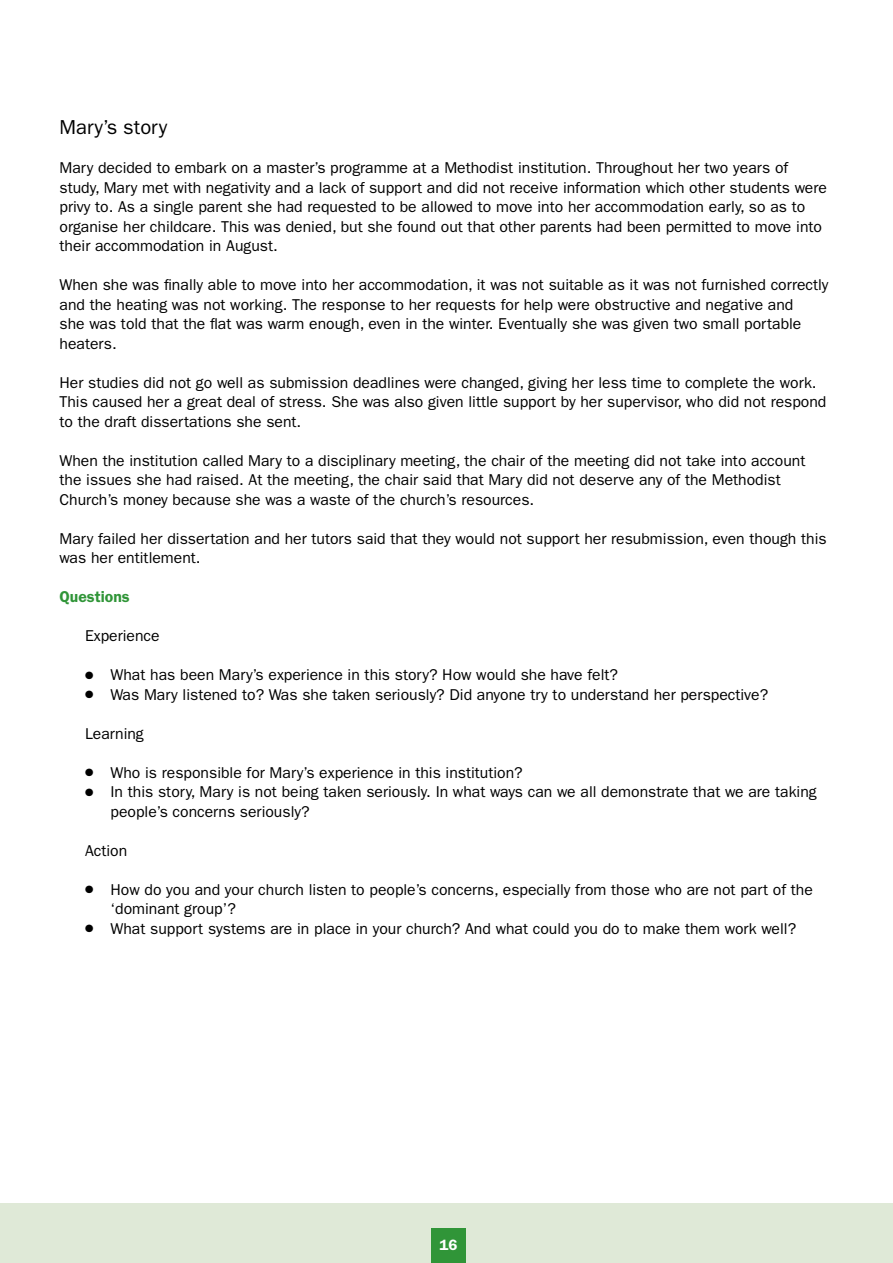
<style>
.page{position:relative;width:893px;height:1263px;background:#fff}
.page>*{position:absolute;margin:0;border:0;box-sizing:border-box;transform-origin:0 0}
.t1{font:20.25px "Franklin Gothic";color:#000}
.t2{font:15.75px/19.5px "Franklin Gothic";color:#000}
.t3{font:600 15.75px "Franklin Gothic";color:#309538}
.t4{font:600 15px "Franklin Gothic";color:#fff}
</style>
<div class="page">
<div style="left:0;top:1203px;width:893px;height:60px;background:#dfe9d7"></div>
<div style="left:432px;top:1229px;width:34px;height:34px;background:#309538"></div>
<p class="t1" style="left:60px;top:116px;width:109px">Mary’s story</p>
<p class="t2" style="left:60px;top:158px;width:769px">Mary decided to embark on a master’s programme at a Methodist institution. Throughout her two years of study, Mary met with negativity and a lack of support and did not receive information which other students were privy to. As a single parent she had requested to be allowed to move into her accommodation early, so as to organise her childcare. This was denied, but she found out that other parents had been permitted to move into their accommodation in August.</p>
<p class="t2" style="left:60px;top:275px;width:770px">When she was finally able to move into her accommodation, it was not suitable as it was not furnished correctly and the heating was not working. The response to her requests for help were obstructive and negative and<br>she was told that the flat was warm enough, even in the winter. Eventually she was given two small portable heaters.</p>
<p class="t2" style="left:60px;top:373px;width:768px">Her studies did not go well as submission deadlines were changed, giving her less time to complete the work.<br>This caused her a great deal of stress. She was also given little support by her supervisor, who did not respond to the draft dissertations she sent.</p>
<p class="t2" style="left:60px;top:451px;width:747px">When the institution called Mary to a disciplinary meeting, the chair of the meeting did not take into account the issues she had raised. At the meeting, the chair said that Mary did not deserve any of the Methodist<br>Church’s money because she was a waste of the church’s resources.</p>
<p class="t2" style="left:60px;top:529px;width:769px">Mary failed her dissertation and her tutors said that they would not support her resubmission, even though this was her entitlement.</p>
<p class="t3" style="left:60px;top:587px;width:72px">Questions</p>
<p class="t2" style="left:85px;top:626px;width:76px">Experience</p>
<p class="t2" style="left:85px;top:665px;width:534px">● What has been Mary’s experience in this story? How would she have felt?</p>
<p class="t2" style="left:85px;top:685px;width:685px">● Was Mary listened to? Was she taken seriously? Did anyone try to understand her perspective?</p>
<p class="t2" style="left:85px;top:724px;width:60px">Learning</p>
<p class="t2" style="left:85px;top:763px;width:439px">● Who is responsible for Mary’s experience in this institution?</p>
<p class="t2" style="left:111px;top:782px;width:708px;text-indent:-26px">● In this story, Mary is not being taken seriously. In what ways can we all demonstrate that we are taking people’s concerns seriously?</p>
<p class="t2" style="left:85px;top:841px;width:44px">Action</p>
<p class="t2" style="left:111px;top:880px;width:704px;text-indent:-26px">● How do you and your church listen to people’s concerns, especially from those who are not part of the ‘dominant group’?</p>
<p class="t2" style="left:85px;top:919px;width:713px">● What support systems are in place in your church? And what could you do to make them work well?</p>
<p class="t4" style="left:440px;top:1236px;width:19px">16</p>
</div>
